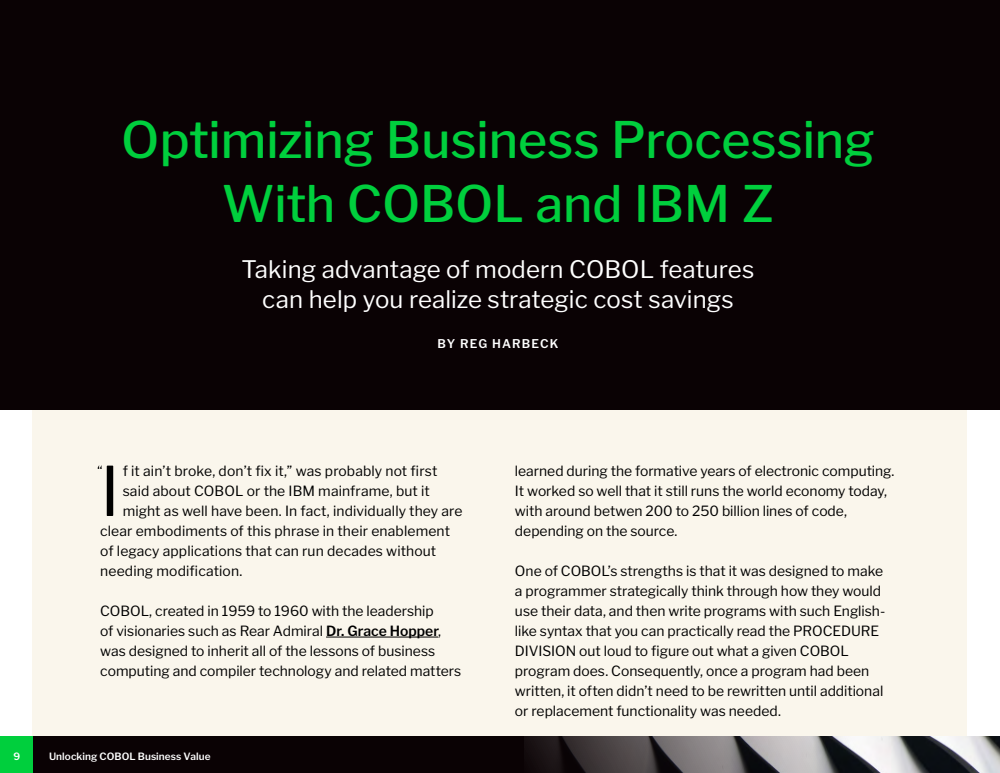
<style>
.page{position:relative;width:1000px;height:773px;background:#fff}
.page>*{position:absolute;margin:0;border:0;box-sizing:border-box;transform-origin:0 0}
.t1{font:67.9px "Libre Franklin";color:#000}
.t2{font:500 50px/64px "Libre Franklin";letter-spacing:-.005em;color:#00cf3d;text-align:center}
.t3{font:24px/30px "Libre Franklin";letter-spacing:.005em;color:#fff;text-align:center}
.t4{font:14px/20px "Libre Franklin";color:#000}
.t5{font:600 12px "Libre Franklin";letter-spacing:.095em;color:#fff}
.t6{font:600 10px "Libre Franklin";letter-spacing:.01em;color:#fff}
.s1{font-weight:600}
</style>
<div class="page">
<div style="left:33px;top:36px;width:934px;height:736px;background:#faf6ec"></div>
<div style="left:0;top:0;width:1000px;height:410px;background:#0a0204"></div>
<hr style="left:326px;top:637px;width:112px;height:1px;background:#000">
<svg style="left:98px;top:466px;width:4px;height:3px"></svg>
<div style="left:33px;top:737px;width:967px;height:36px;background:#0a0204"></div>
<div style="left:0;top:737px;width:33px;height:36px;background:#00cf3d"></div>
<img style="left:524px;top:737px;width:476px;height:36px">
<h2 class="t2" style="left:121px;top:108px;width:755px">Optimizing Business Processing<br>With COBOL and IBM Z</h2>
<h3 class="t3" style="left:242px;top:255px;width:514px">Taking advantage of modern COBOL features can help you realize strategic cost savings</h3>
<p class="t5" style="left:438px;top:337px;width:122px">BY REG HARBECK</p>
<h1 class="t1" style="left:100px;top:451px;width:21px">I</h1>
<p class="t4" style="left:123px;top:461px;width:316px">f it ain’t broke, don’t fix it,” was probably not first</p>
<p class="t4" style="left:123px;top:481px;width:309px">said about COBOL or the IBM mainframe, but it</p>
<p class="t4" style="left:123px;top:501px;width:341px">might as well have been. In fact, individually they are</p>
<p class="t4" style="left:100px;top:521px;width:351px">clear embodiments of this phrase in their enablement</p>
<p class="t4" style="left:100px;top:541px;width:338px">of legacy applications that can run decades without</p>
<p class="t4" style="left:100px;top:561px;width:144px">needing modification.</p>
<p class="t4" style="left:100px;top:601px;width:362px">COBOL, created in 1959 to 1960 with the leadership<br>of visionaries such as Rear Admiral <span class="s1">Dr. Grace Hopper</span>, was designed to inherit all of the lessons of business computing and compiler technology and related matters</p>
<p class="t6" style="left:14px;top:750px;width:8px">9</p>
<p class="t6" style="left:49px;top:750px;width:163px">Unlocking COBOL Business Value</p>
<p class="t4" style="left:515px;top:461px;width:381px">learned during the formative years of electronic computing.<br>It worked so well that it still runs the world economy today, with around betwen 200 to 250 billion lines of code, depending on the source.</p>
<p class="t4" style="left:515px;top:561px;width:372px">One of COBOL’s strengths is that it was designed to make a programmer strategically think through how they would use their data, and then write programs with such English&shy;like syntax that you can practically read the PROCEDURE DIVISION out loud to figure out what a given COBOL program does. Consequently, once a program had been written, it often didn’t need to be rewritten until additional or replacement functionality was needed.</p>
</div>
